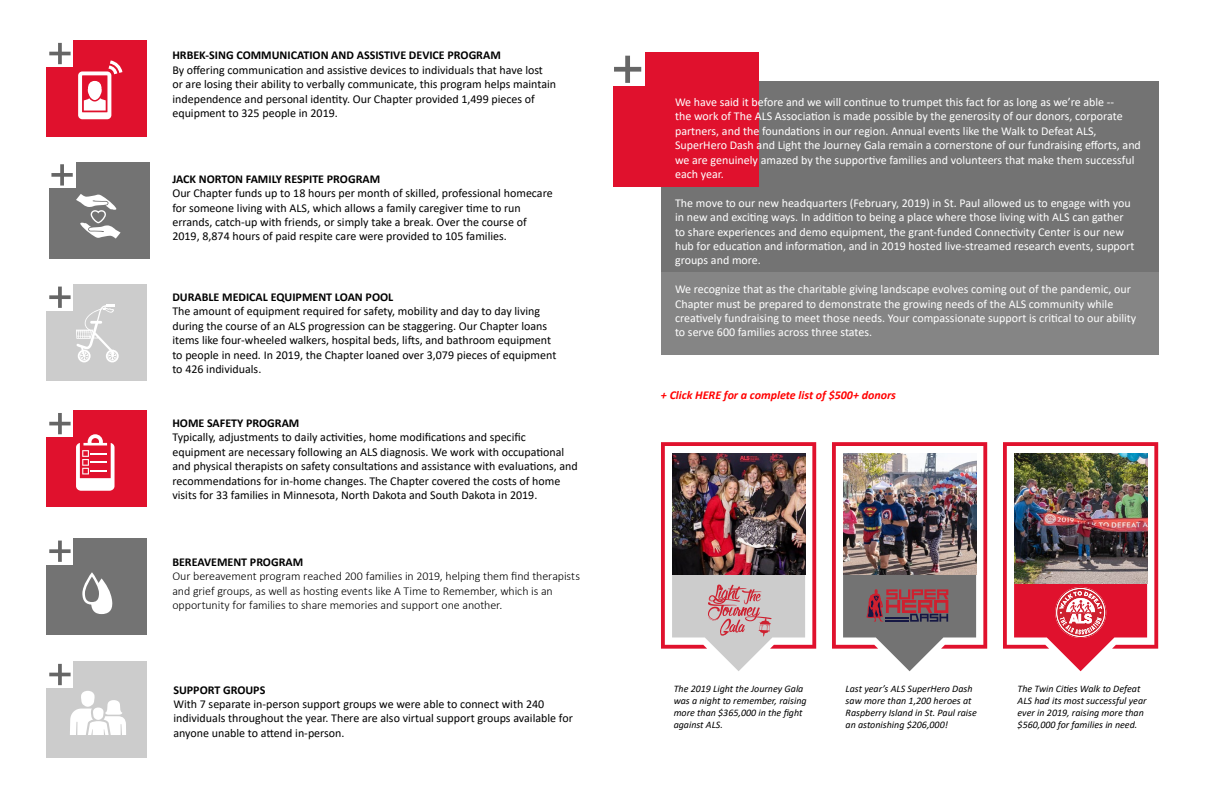
<style>
.page{position:relative;width:1224px;height:792px;background:#fff}
.page>*{position:absolute;margin:0;border:0;box-sizing:border-box;transform-origin:0 0}
.t1{font:12px/14.4px "Calibri";color:#000}
.t2{font:12px/14.4px "Calibri";color:#fff}
.t3{font:300 12px/14.4px "Calibri";letter-spacing:-.01em;color:#000}
.t4{font:700 12px "Calibri";color:#000}
.t5{font:italic 700 12px "Calibri";color:#f00}
.t6{font:italic 10px/12px "Calibri";color:#000}
</style>
<div class="page">
<div style="left:47px;top:40px;width:100px;height:97px;background:#e0112d"></div>
<div style="left:45px;top:38px;width:28px;height:29px;background:#fff"></div>
<div style="left:661px;top:104px;width:497px;height:251px;background:#858585"></div>
<div style="left:661px;top:81px;width:497px;height:191px;background:#737373"></div>
<div style="left:613px;top:53px;width:146px;height:134px;background:#e0112d"></div>
<svg style="left:832px;top:442px;width:155px;height:229px"></svg>
<svg style="left:1003px;top:442px;width:155px;height:229px"></svg>
<svg style="left:661px;top:442px;width:155px;height:229px"></svg>
<img style="left:843px;top:453px;width:133px;height:121px">
<img style="left:672px;top:453px;width:133px;height:121px">
<img style="left:1014px;top:453px;width:133px;height:130px">
<svg style="left:49px;top:43px;width:22px;height:21px"></svg>
<div style="left:49px;top:162px;width:100px;height:97px;background:#737373"></div>
<div style="left:47px;top:160px;width:28px;height:28px;background:#fff"></div>
<svg style="left:51px;top:164px;width:22px;height:22px"></svg>
<div style="left:47px;top:284px;width:100px;height:97px;background:#ccc"></div>
<div style="left:45px;top:282px;width:28px;height:28px;background:#fff"></div>
<div style="left:47px;top:410px;width:100px;height:97px;background:#e0112d"></div>
<div style="left:45px;top:408px;width:28px;height:29px;background:#fff"></div>
<div style="left:47px;top:538px;width:100px;height:97px;background:#737373"></div>
<div style="left:45px;top:536px;width:28px;height:28px;background:#fff"></div>
<svg style="left:49px;top:541px;width:22px;height:21px"></svg>
<div style="left:47px;top:661px;width:100px;height:97px;background:#ccc"></div>
<div style="left:45px;top:659px;width:28px;height:29px;background:#fff"></div>
<svg style="left:49px;top:664px;width:22px;height:21px"></svg>
<div style="left:612px;top:50px;width:32px;height:36px;background:#fff"></div>
<svg style="left:614px;top:56px;width:27px;height:27px"></svg>
<svg style="left:49px;top:287px;width:70px;height:75px"></svg>
<svg style="left:78px;top:60px;width:44px;height:59px"></svg>
<svg style="left:76px;top:194px;width:45px;height:45px"></svg>
<svg style="left:49px;top:413px;width:66px;height:78px"></svg>
<svg style="left:70px;top:691px;width:56px;height:44px"></svg>
<svg style="left:82px;top:572px;width:31px;height:42px"></svg>
<p class="t4" style="left:172px;top:47px;width:330px">HRBEK-SING COMMUNICATION AND ASSISTIVE DEVICE PROGRAM</p>
<p class="t1" style="left:172px;top:62px;width:385px">By offering communication and assistive devices to individuals that have lost or are losing their ability to verbally communicate, this program helps maintain independence and personal identity. Our Chapter provided 1,499 pieces of equipment to 325 people in 2019.</p>
<p class="t4" style="left:172px;top:170px;width:209px">JACK NORTON FAMILY RESPITE PROGRAM</p>
<p class="t1" style="left:172px;top:186px;width:382px">Our Chapter funds up to 18 hours per month of skilled, professional homecare for someone living with ALS, which allows a family caregiver time to run errands, catch-up with friends, or simply take a break. Over the course of 2019, 8,874 hours of paid respite care were provided to 105 families.</p>
<p class="t4" style="left:172px;top:289px;width:222px">DURABLE MEDICAL EQUIPMENT LOAN POOL</p>
<p class="t1" style="left:172px;top:304px;width:385px">The amount of equipment required for safety, mobility and day to day living during the course of an ALS progression can be staggering. Our Chapter loans items like four-wheeled walkers, hospital beds, lifts, and bathroom equipment to people in need. In 2019, the Chapter loaned over 3,079 pieces of equipment to 426 individuals.</p>
<p class="t4" style="left:172px;top:415px;width:129px">HOME SAFETY PROGRAM</p>
<p class="t1" style="left:172px;top:430px;width:407px">Typically, adjustments to daily activities, home modifications and specific equipment are necessary following an ALS diagnosis. We work with occupational and physical therapists on safety consultations and assistance with evaluations, and recommendations for in-home changes. The Chapter covered the costs of home visits for 33 families in Minnesota, North Dakota and South Dakota in 2019.</p>
<p class="t4" style="left:172px;top:553px;width:132px">BEREAVEMENT PROGRAM</p>
<p class="t3" style="left:172px;top:569px;width:409px">Our bereavement program reached 200 families in 2019, helping them find therapists and grief groups, as well as hosting events like A Time to Remember, which is an opportunity for families to share memories and support one another.</p>
<p class="t4" style="left:173px;top:681px;width:93px">SUPPORT GROUPS</p>
<p class="t1" style="left:173px;top:696px;width:401px">With 7 separate in-person support groups we were able to connect with 240 individuals throughout the year. There are also virtual support groups available for anyone unable to attend in-person.</p>
<p class="t2" style="left:675px;top:94px;width:467px">We have said it before and we will continue to trumpet this fact for as long as we’re able --<br>the work of The ALS Association is made possible by the generosity of our donors, corporate partners, and the foundations in our region. Annual events like the Walk to Defeat ALS, SuperHero Dash and Light the Journey Gala remain a cornerstone of our fundraising efforts, and we are genuinely amazed by the supportive families and volunteers that make them successful each year.</p>
<p class="t2" style="left:675px;top:195px;width:461px">The move to our new headquarters (February, 2019) in St. Paul allowed us to engage with you in new and exciting ways. In addition to being a place where those living with ALS can gather to share experiences and demo equipment, the grant-funded Connectivity Center is our new hub for education and information, and in 2019 hosted live-streamed research events, support groups and more.</p>
<p class="t2" style="left:675px;top:282px;width:463px">We recognize that as the charitable giving landscape evolves coming out of the pandemic, our Chapter must be prepared to demonstrate the growing needs of the ALS community while creatively fundraising to meet those needs. Your compassionate support is critical to our ability to serve 600 families across three states.</p>
<p class="t5" style="left:661px;top:386px;width:237px">+ Click HERE for a complete list of $500+ donors</p>
<p class="t6" style="left:674px;top:682px;width:135px">The 2019 Light the Journey Gala was a night to remember, raising more than $365,000 in the fight against ALS.</p>
<p class="t6" style="left:846px;top:682px;width:133px">Last year’s ALS SuperHero Dash saw more than 1,200 heroes at<br>Raspberry Island in St. Paul raise an astonishing $206,000!</p>
<p class="t6" style="left:1018px;top:682px;width:131px">The Twin Cities Walk to Defeat<br>ALS had its most successful year ever in 2019, raising more than $560,000 for families in need.</p>
</div>
